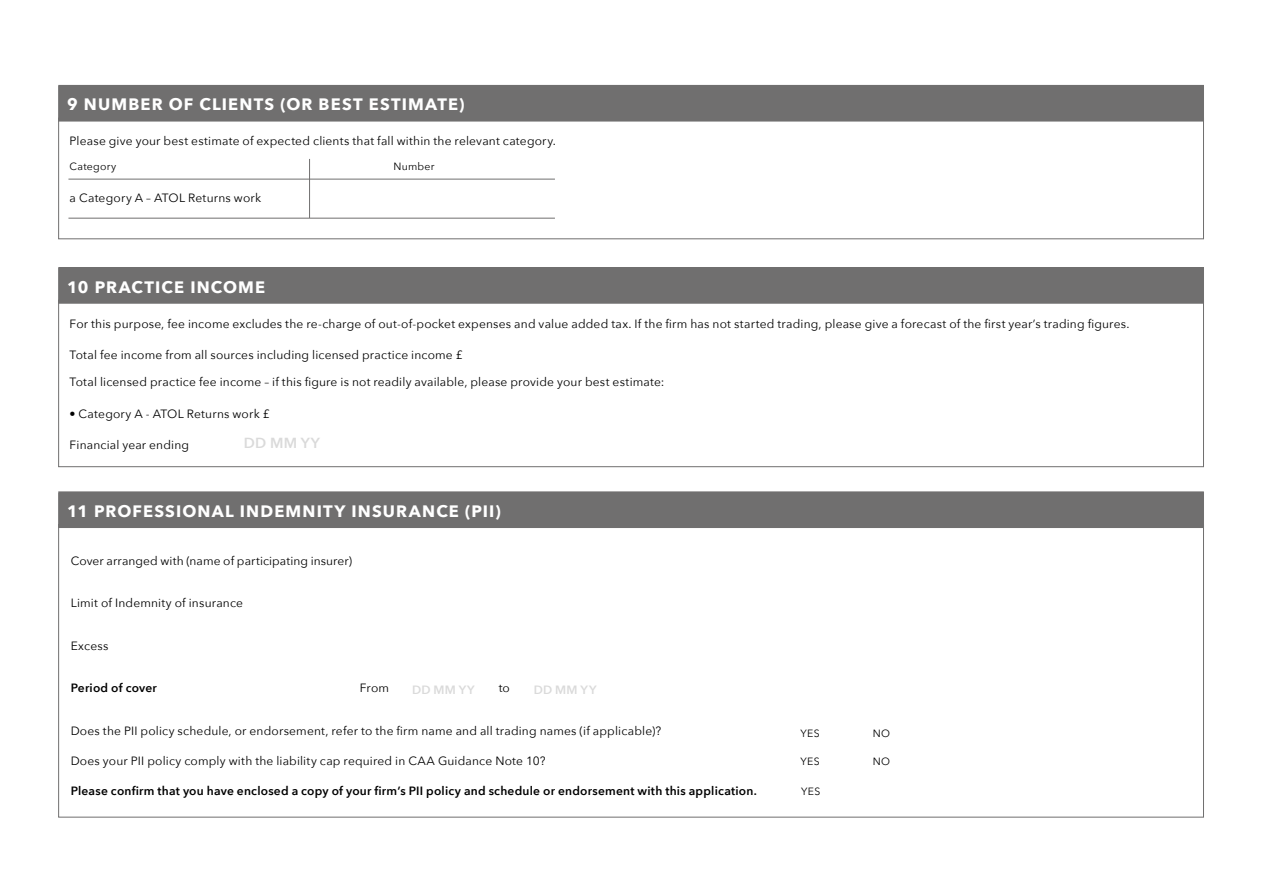
<style>
.page{position:relative;width:1263px;height:893px;background:#fff}
.page>*{position:absolute;margin:0;border:0;box-sizing:border-box;transform-origin:0 0}
.t1{font:700 16.5px "Avenir Next";letter-spacing:.07em;color:#fff}
.t2{font:600 14.55px "Avenir Next";color:#dadada}
.t3{font:12px "Avenir Next";letter-spacing:.015em;color:#000}
.t4{font:600 12px "Avenir Next";letter-spacing:.02em;color:#000}
.t5{font:600 12px "Avenir Next";letter-spacing:.025em;color:#dadada}
.t6{font:10.5px "Avenir Next";letter-spacing:.025em;color:#000}
</style>
<div class="page">
<hr style="left:68px;top:179px;width:487px;height:1px;background:#706f6f">
<hr style="left:68px;top:218px;width:487px;height:1px;background:#706f6f">
<hr style="left:309px;top:159px;width:1px;height:59px;background:#706f6f">
<div style="left:59px;top:85px;width:1144px;height:36px;background:#706f6f"></div>
<hr style="left:58px;top:85px;width:1146px;height:1px;background:#706f6f">
<hr style="left:58px;top:86px;width:1px;height:35px;background:#706f6f">
<hr style="left:1203px;top:86px;width:1px;height:35px;background:#706f6f">
<hr style="left:58px;top:121px;width:1146px;height:1px;background:#706f6f">
<div style="left:59px;top:268px;width:1144px;height:35px;background:#706f6f"></div>
<hr style="left:58px;top:267px;width:1146px;height:1px;background:#706f6f">
<hr style="left:58px;top:268px;width:1px;height:35px;background:#706f6f">
<hr style="left:1203px;top:268px;width:1px;height:35px;background:#706f6f">
<hr style="left:58px;top:303px;width:1146px;height:1px;background:#706f6f">
<div style="left:59px;top:492px;width:1144px;height:35px;background:#706f6f"></div>
<hr style="left:58px;top:491px;width:1146px;height:1px;background:#706f6f">
<hr style="left:58px;top:492px;width:1px;height:35px;background:#706f6f">
<hr style="left:1203px;top:492px;width:1px;height:35px;background:#706f6f">
<hr style="left:58px;top:527px;width:1146px;height:1px;background:#706f6f">
<h1 class="t1" style="left:67px;top:90px;width:399px">9 NUMBER OF CLIENTS (OR BEST ESTIMATE)</h1>
<p class="t3" style="left:70px;top:131px;width:488px">Please give your best estimate of expected clients that fall within the relevant category.</p>
<p class="t6" style="left:70px;top:158px;width:48px">Category</p>
<p class="t6" style="left:394px;top:158px;width:42px">Number</p>
<p class="t3" style="left:70px;top:187px;width:193px">a Category A – ATOL Returns work</p>
<h1 class="t1" style="left:67px;top:273px;width:200px">10 PRACTICE INCOME</h1>
<p class="t3" style="left:70px;top:313px;width:1061px">For this purpose, fee income excludes the re-charge of out-of-pocket expenses and value added tax. If the firm has not started trading, please give a forecast of the first year’s trading figures.</p>
<p class="t3" style="left:70px;top:345px;width:395px">Total fee income from all sources including licensed practice income £</p>
<p class="t3" style="left:70px;top:372px;width:596px">Total licensed practice fee income – if this figure is not readily available, please provide your best estimate:</p>
<p class="t3" style="left:70px;top:403px;width:202px">• Category A - ATOL Returns work £</p>
<p class="t3" style="left:70px;top:435px;width:121px">Financial year ending</p>
<p class="t2" style="left:244px;top:431px;width:77px">DD MM YY</p>
<h1 class="t1" style="left:67px;top:497px;width:435px">11 PROFESSIONAL INDEMNITY INSURANCE (PII)</h1>
<p class="t3" style="left:71px;top:550px;width:283px">Cover arranged with (name of participating insurer)</p>
<p class="t3" style="left:71px;top:593px;width:174px">Limit of Indemnity of insurance</p>
<p class="t3" style="left:71px;top:635px;width:39px">Excess</p>
<p class="t4" style="left:71px;top:678px;width:88px">Period of cover</p>
<p class="t3" style="left:360px;top:678px;width:31px">From</p>
<p class="t5" style="left:412px;top:679px;width:64px">DD MM YY</p>
<p class="t3" style="left:499px;top:678px;width:13px">to</p>
<p class="t5" style="left:534px;top:679px;width:64px">DD MM YY</p>
<p class="t3" style="left:71px;top:721px;width:592px">Does the PII policy schedule, or endorsement, refer to the firm name and all trading names (if applicable)?</p>
<p class="t3" style="left:71px;top:751px;width:476px">Does your PII policy comply with the liability cap required in CAA Guidance Note 10?</p>
<p class="t4" style="left:71px;top:781px;width:688px">Please confirm that you have enclosed a copy of your firm’s PII policy and schedule or endorsement with this application.</p>
<p class="t6" style="left:801px;top:782px;width:21px">YES</p>
<p class="t6" style="left:800px;top:724px;width:21px">YES</p>
<p class="t6" style="left:873px;top:724px;width:19px">NO</p>
<p class="t6" style="left:800px;top:752px;width:21px">YES</p>
<p class="t6" style="left:873px;top:752px;width:19px">NO</p>
</div>
